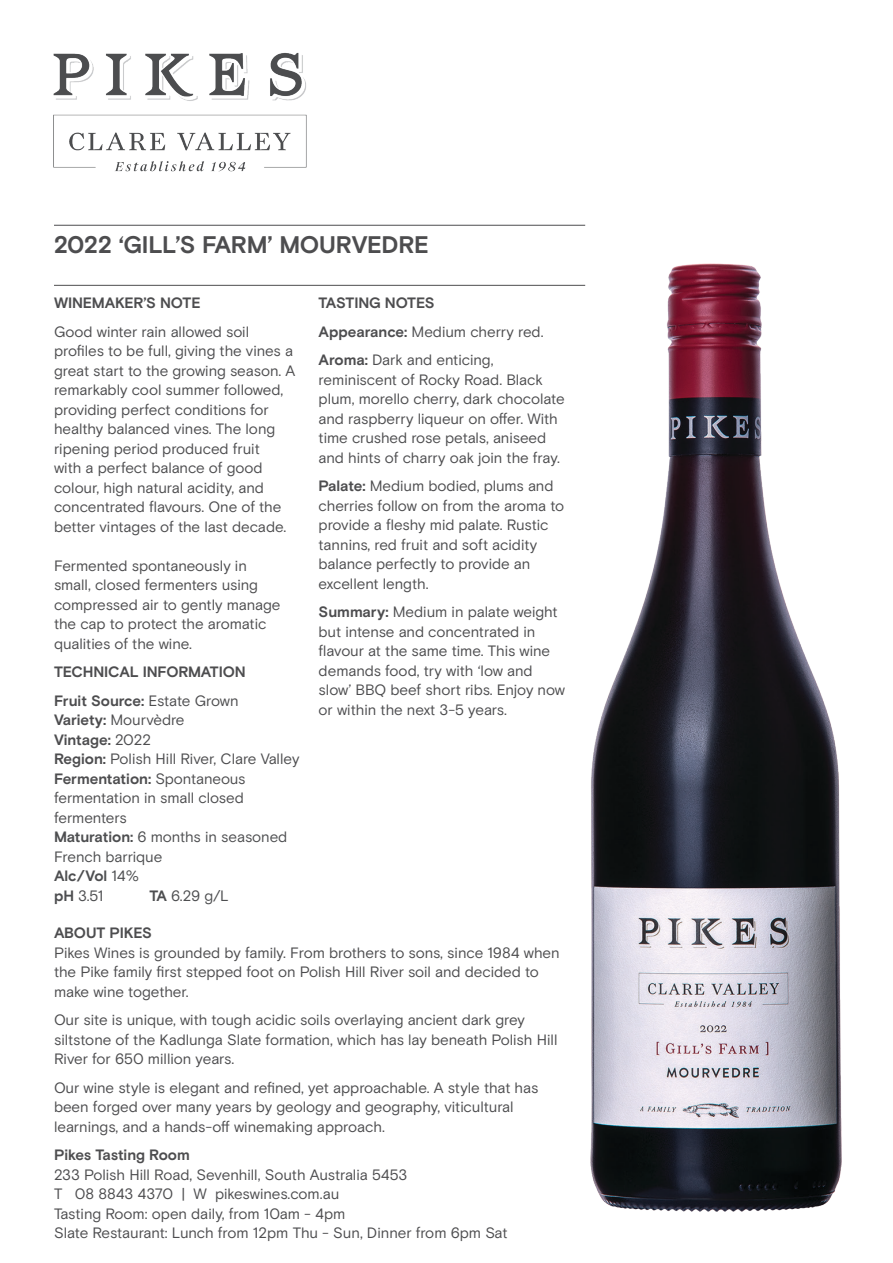
<style>
.page{position:relative;width:893px;height:1263px;background:#fff}
.page>*{position:absolute;margin:0;border:0;box-sizing:border-box;transform-origin:0 0}
.t1{font:700 24px "Basis Grotesque Pro";letter-spacing:-.015em;color:#4d4d4f}
.t2{font:15px/19.5px "Basis Grotesque Pro";letter-spacing:-.005em;color:#4d4d4f}
.t3{font:700 15px "Basis Grotesque Pro";letter-spacing:-.01em;color:#4d4d4f}
.t4{font:15px/19.5px "Basis Grotesque Pro";letter-spacing:-.005em;color:#4d4e50}
.t5{font:700 15px "Basis Grotesque Pro";color:#4d4e50}
.s1{font-weight:400}
.s2{font-weight:700}
</style>
<div class="page">
<img style="left:582px;top:263px;width:260px;height:949px">
<hr style="left:54px;top:225px;width:531px;height:1px;background:#4d4d4f">
<hr style="left:54px;top:285px;width:531px;height:1px;background:#4d4d4f">
<img style="left:53px;top:52px;width:254px;height:120px">
<p class="t1" style="left:54px;top:231px;width:376px">2022 ‘GILL’S FARM’ MOURVEDRE</p>
<p class="t3" style="left:54px;top:294px;width:148px">WINEMAKER’S NOTE</p>
<p class="t2" style="left:54px;top:322px;width:243px">Good winter rain allowed soil profiles to be full, giving the vines a great start to the growing season. A remarkably cool summer followed, providing perfect conditions for healthy balanced vines. The long ripening period produced fruit<br>with a perfect balance of good colour, high natural acidity, and concentrated flavours. One of the better vintages of the last decade.</p>
<p class="t2" style="left:54px;top:556px;width:228px">Fermented spontaneously in small, closed fermenters using compressed air to gently manage the cap to protect the aromatic qualities of the wine.</p>
<p class="t3" style="left:54px;top:663px;width:193px">TECHNICAL INFORMATION</p>
<p class="t3" style="left:54px;top:692px;width:186px">Fruit Source: <span class="s1">Estate Grown</span></p>
<p class="t2" style="left:54px;top:711px;width:132px"><span class="s2">Variety:</span> Mourvèdre</p>
<p class="t3" style="left:54px;top:731px;width:99px">Vintage: <span class="s1">2022</span></p>
<p class="t2" style="left:54px;top:750px;width:247px"><span class="s2">Region:</span> Polish Hill River, Clare Valley</p>
<p class="t2" style="left:54px;top:769px;width:193px;text-align:justify"><span class="s2">Fermentation:</span> Spontaneous fermentation in small closed fermenters</p>
<p class="t4" style="left:54px;top:828px;width:235px"><span class="s2">Maturation:</span> 6 months in seasoned<br>French barrique</p>
<p class="t5" style="left:54px;top:867px;width:87px">Alc/Vol <span class="s1">14%</span></p>
<p class="t4" style="left:54px;top:886px;width:51px"><span class="s2">pH</span> 3.51</p>
<p class="t4" style="left:149px;top:886px;width:81px"><span class="s2">TA</span> 6.29 g/L</p>
<p class="t3" style="left:319px;top:294px;width:118px">TASTING NOTES</p>
<p class="t2" style="left:319px;top:322px;width:226px"><span class="s2">Appearance:</span> Medium cherry red.</p>
<p class="t2" style="left:319px;top:351px;width:247px"><span class="s2">Aroma:</span> Dark and enticing, reminiscent of Rocky Road. Black plum, morello cherry, dark chocolate and raspberry liqueur on offer. With time crushed rose petals, aniseed and hints of charry oak join the fray.</p>
<p class="t2" style="left:319px;top:477px;width:247px"><span class="s2">Palate:</span> Medium bodied, plums and cherries follow on from the aroma to provide a fleshy mid palate. Rustic tannins, red fruit and soft acidity balance perfectly to provide an excellent length.</p>
<p class="t2" style="left:319px;top:603px;width:248px"><span class="s2">Summary:</span> Medium in palate weight but intense and concentrated in flavour at the same time. This wine demands food, try with ‘low and slow’ BBQ beef short ribs. Enjoy now or within the next 3-5 years.</p>
<p class="t3" style="left:54px;top:924px;width:99px">ABOUT PIKES</p>
<p class="t2" style="left:54px;top:943px;width:507px">Pikes Wines is grounded by family. From brothers to sons, since 1984 when the Pike family first stepped foot on Polish Hill River soil and decided to make wine together.</p>
<p class="t2" style="left:54px;top:1011px;width:505px">Our site is unique, with tough acidic soils overlaying ancient dark grey siltstone of the Kadlunga Slate formation, which has lay beneath Polish Hill<br>River for 650 million years.</p>
<p class="t2" style="left:54px;top:1078px;width:486px">Our wine style is elegant and refined, yet approachable. A style that has been forged over many years by geology and geography, viticultural learnings, and a hands-off winemaking approach.</p>
<p class="t3" style="left:54px;top:1146px;width:137px">Pikes Tasting Room</p>
<p class="t2" style="left:54px;top:1165px;width:355px">233 Polish Hill Road, Sevenhill, South Australia 5453</p>
<p class="t2" style="left:54px;top:1185px;width:287px">T 08 8843 4370 | W pikeswines.com.au</p>
<p class="t2" style="left:54px;top:1204px;width:293px">Tasting Room: open daily, from 10am - 4pm</p>
<p class="t2" style="left:54px;top:1224px;width:455px">Slate Restaurant: Lunch from 12pm Thu - Sun, Dinner from 6pm Sat</p>
</div>
